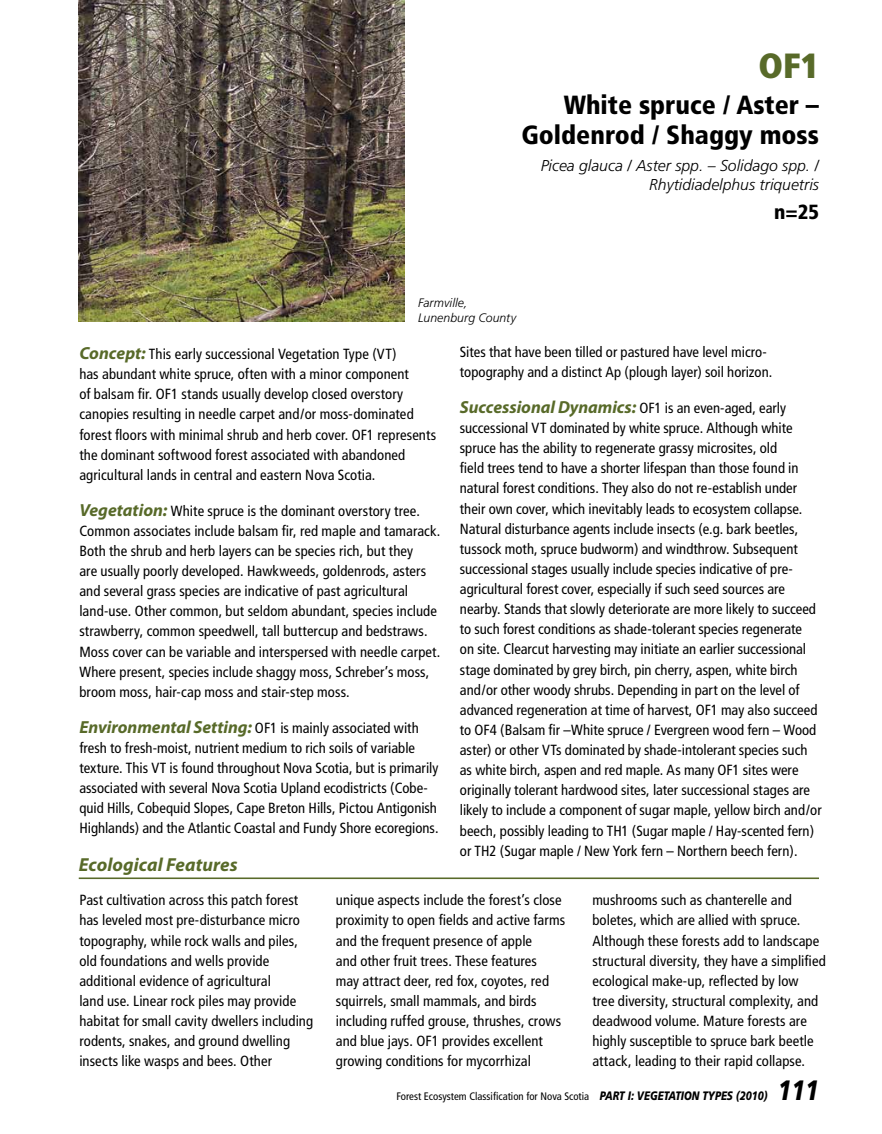
<style>
.page{position:relative;width:882px;height:1134px;background:#fff}
.page>*{position:absolute;margin:0;border:0;box-sizing:border-box;transform-origin:0 0}
.t1{font:900 condensed 35px "Frutiger";color:#586a29}
.t2{font:italic 900 28px "Frutiger";color:#000;scale:.8 1}
.t3{font:900 condensed 26.25px/29.8px "Frutiger";color:#000;text-align:right}
.t4{font:900 condensed 20.47px "Frutiger";color:#000}
.t5{font:italic 700 18.9px "Myriad Pro";letter-spacing:.005em;color:#586a29}
.t6{font:italic 300 15.75px/18.9px "Frutiger";color:#000;text-align:right}
.t7{font:condensed 14.7px/20.1px "Frutiger";letter-spacing:.005em;color:#000}
.t8{font:italic 300 12.25px/14.7px "Frutiger";letter-spacing:.005em;color:#000}
.t9{font:condensed 10.85px "Frutiger";color:#000}
.s1{font-family:"Myriad Pro";font-weight:700;font-style:italic;font-stretch:normal;font-size:17.5px;color:#586a29}
.s2{font-weight:900;font-style:italic;font-stretch:normal;font-size:12.25px}
</style>
<div class="page">
<hr style="left:79px;top:877px;width:740px;height:2px;background:#586a29">
<img style="left:79px;top:0;width:326px;height:322px">
<h1 class="t1" style="left:758px;top:45px;width:62px">OF1</h1>
<h3 class="t3" style="left:521px;top:90px;width:299px">White spruce / Aster –<br>Goldenrod / Shaggy moss</h3>
<p class="t6" style="left:541px;top:156px;width:280px">Picea glauca / Aster spp. – Solidago spp. /<br>Rhytidiadelphus triquetris</p>
<h3 class="t4" style="left:774px;top:200px;width:46px">n=25</h3>
<p class="t8" style="left:418px;top:296px;width:100px">Farmville,<br>Lunenburg County</p>
<p class="t7" style="left:79px;top:344px;width:358px"><span class="s1">Concept:</span> This early successional Vegetation Type (VT)<br>has abundant white spruce, often with a minor component<br>of balsam fir. OF1 stands usually develop closed overstory canopies resulting in needle carpet and/or moss-dominated forest floors with minimal shrub and herb cover. OF1 represents the dominant softwood forest associated with abandoned agricultural lands in central and eastern Nova Scotia.</p>
<p class="t7" style="left:79px;top:501px;width:360px"><span class="s1">Vegetation:</span> White spruce is the dominant overstory tree.<br>Common associates include balsam fir, red maple and tamarack.<br>Both the shrub and herb layers can be species rich, but they<br>are usually poorly developed. Hawkweeds, goldenrods, asters and several grass species are indicative of past agricultural land-use. Other common, but seldom abundant, species include strawberry, common speedwell, tall buttercup and bedstraws.<br>Moss cover can be variable and interspersed with needle carpet.<br>Where present, species include shaggy moss, Schreber’s moss, broom moss, hair-cap moss and stair-step moss.</p>
<p class="t7" style="left:79px;top:718px;width:361px"><span class="s1">Environmental Setting:</span> OF1 is mainly associated with fresh to fresh-moist, nutrient medium to rich soils of variable texture. This VT is found throughout Nova Scotia, but is primarily associated with several Nova Scotia Upland ecodistricts (Cobe&shy;quid Hills, Cobequid Slopes, Cape Breton Hills, Pictou Antigonish Highlands) and the Atlantic Coastal and Fundy Shore ecoregions.</p>
<p class="t5" style="left:79px;top:852px;width:160px">Ecological Features</p>
<p class="t7" style="left:460px;top:342px;width:312px">Sites that have been tilled or pastured have level micro&shy;topography and a distinct Ap (plough layer) soil horizon.</p>
<p class="t7" style="left:460px;top:398px;width:363px"><span class="s1">Successional Dynamics:</span> OF1 is an even-aged, early successional VT dominated by white spruce. Although white spruce has the ability to regenerate grassy microsites, old<br>field trees tend to have a shorter lifespan than those found in natural forest conditions. They also do not re-establish under their own cover, which inevitably leads to ecosystem collapse.<br>Natural disturbance agents include insects (e.g. bark beetles, tussock moth, spruce budworm) and windthrow. Subsequent successional stages usually include species indicative of pre&shy;agricultural forest cover, especially if such seed sources are nearby. Stands that slowly deteriorate are more likely to succeed to such forest conditions as shade-tolerant species regenerate<br>on site. Clearcut harvesting may initiate an earlier successional stage dominated by grey birch, pin cherry, aspen, white birch and/or other woody shrubs. Depending in part on the level of advanced regeneration at time of harvest, OF1 may also succeed to OF4 (Balsam fir –White spruce / Evergreen wood fern – Wood aster) or other VTs dominated by shade-intolerant species such as white birch, aspen and red maple. As many OF1 sites were originally tolerant hardwood sites, later successional stages are likely to include a component of sugar maple, yellow birch and/or beech, possibly leading to TH1 (Sugar maple / Hay-scented fern) or TH2 (Sugar maple / New York fern – Northern beech fern).</p>
<p class="t7" style="left:79px;top:890px;width:235px">Past cultivation across this patch forest has leveled most pre-disturbance micro topography, while rock walls and piles, old foundations and wells provide additional evidence of agricultural<br>land use. Linear rock piles may provide habitat for small cavity dwellers including rodents, snakes, and ground dwelling insects like wasps and bees. Other</p>
<p class="t7" style="left:336px;top:890px;width:231px">unique aspects include the forest’s close proximity to open fields and active farms and the frequent presence of apple<br>and other fruit trees. These features<br>may attract deer, red fox, coyotes, red squirrels, small mammals, and birds including ruffed grouse, thrushes, crows and blue jays. OF1 provides excellent growing conditions for mycorrhizal</p>
<p class="t7" style="left:592px;top:890px;width:235px">mushrooms such as chanterelle and boletes, which are allied with spruce.<br>Although these forests add to landscape structural diversity, they have a simplified ecological make-up, reflected by low<br>tree diversity, structural complexity, and deadwood volume. Mature forests are highly susceptible to spruce bark beetle attack, leading to their rapid collapse.</p>
<p class="t9" style="left:397px;top:1090px;width:372px">Forest Ecosystem Classification for Nova Scotia <span class="s2">PART I: VEGETATION TYPES (2010)</span></p>
<h2 class="t2" style="left:778px;top:1073px;width:53px">111</h2>
</div>
